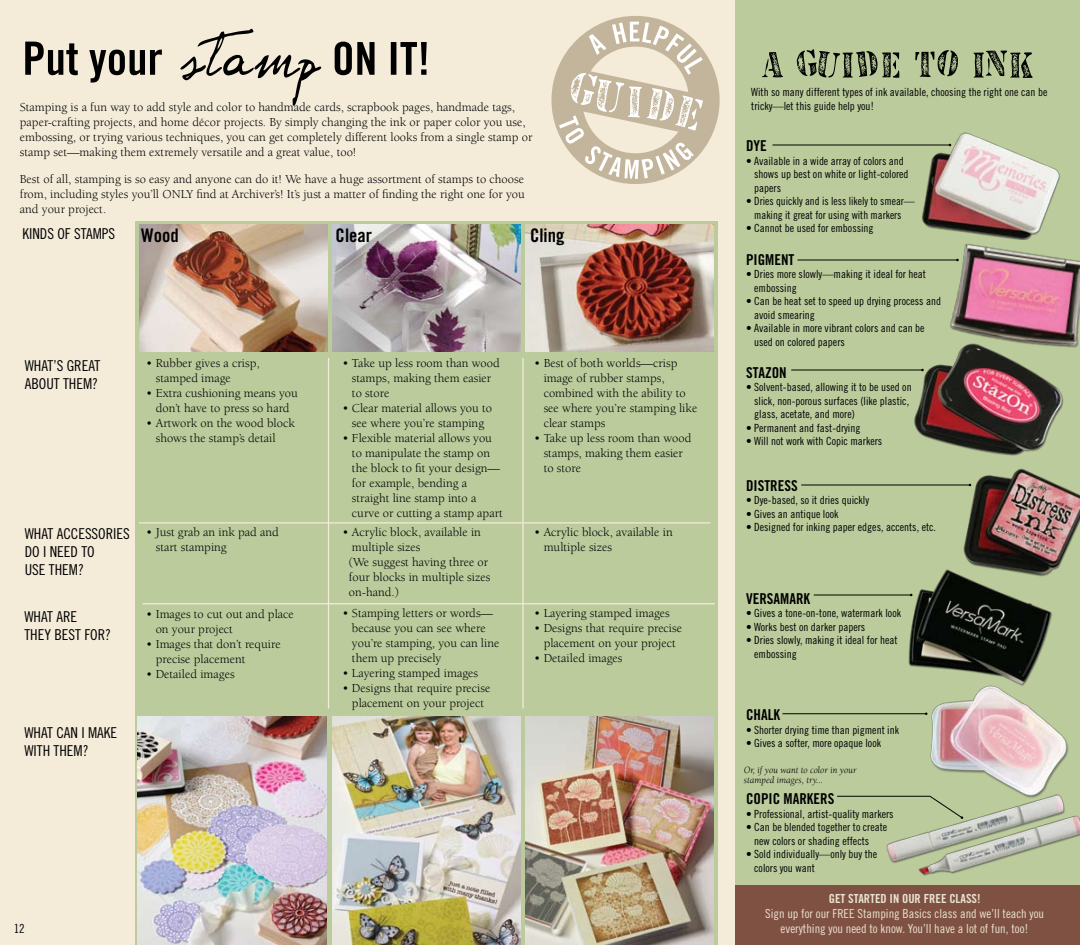
<style>
.page{position:relative;width:1080px;height:945px;background:#f4ebd9}
.page>*{position:absolute;margin:0;border:0;box-sizing:border-box;transform-origin:0 0}
.t1{font:18.75px "Trade Gothic Bold Cond Twenty";color:#000}
.t2{font:15px/18px "Trade Gothic Cond Eighteen";color:#000;text-align:right}
.t3{font:15px "Trade Gothic Bold Cond Twenty";color:#000}
.t4{font:12.5px/15px "Berkeley";color:#000}
.t5{font:12.5px/15px "Trade Gothic Cond Eighteen";color:#e9e2d0;text-align:center}
.t6{font:12.5px "Trade Gothic Bold Cond Twenty";color:#e9e2d0}
.t7{font:12.5px "Trade Gothic Cond Eighteen";color:#000}
.t8{font:11.25px/13.5px "Trade Gothic Cond Eighteen";color:#000}
.t9{font:italic 9.75px/10px "Berkeley";color:#000}
</style>
<div class="page">
<div style="left:736px;top:0;width:344px;height:945px;background:#bbcb9c"></div>
<svg style="left:25px;top:29px;width:402px;height:77px"></svg>
<svg style="left:762px;top:49px;width:271px;height:29px"></svg>
<img style="left:917px;top:132px;width:143px;height:103px">
<img style="left:940px;top:235px;width:140px;height:113px">
<img style="left:909px;top:340px;width:157px;height:116px">
<img style="left:950px;top:468px;width:130px;height:101px">
<img style="left:897px;top:564px;width:160px;height:114px">
<img style="left:923px;top:678px;width:146px;height:114px">
<img style="left:840px;top:792px;width:240px;height:84px">
<div style="left:135px;top:221px;width:583px;height:724px;background:#bbcb9c"></div>
<hr style="left:139px;top:522px;width:571px;height:2px;background:#f5ecdb">
<hr style="left:142px;top:603px;width:573px;height:1px;background:#f5ecdb">
<div style="left:735px;top:886px;width:345px;height:59px;background:#7f5142"></div>
<img style="left:140px;top:224px;width:188px;height:127px">
<img style="left:332px;top:224px;width:189px;height:127px">
<img style="left:525px;top:224px;width:189px;height:127px">
<img style="left:332px;top:717px;width:189px;height:228px">
<img style="left:138px;top:717px;width:188px;height:228px">
<img style="left:525px;top:717px;width:189px;height:228px">
<hr style="left:328px;top:358px;width:1px;height:351px;background:#f5ecdb">
<hr style="left:522px;top:358px;width:2px;height:351px;background:#f5ecdb">
<hr style="left:772px;top:145px;width:178px;height:1px;background:#000">
<hr style="left:798px;top:260px;width:160px;height:1px;background:#000">
<hr style="left:791px;top:370px;width:131px;height:1px;background:#000">
<hr style="left:801px;top:485px;width:169px;height:1px;background:#000">
<hr style="left:814px;top:595px;width:97px;height:1px;background:#000">
<hr style="left:782px;top:713px;width:144px;height:1px;background:#000">
<svg style="left:837px;top:796px;width:126px;height:23px"></svg>
<svg style="left:551px;top:12px;width:185px;height:171px"></svg>
<p class="t4" style="left:20px;top:100px;width:514px">Stamping is a fun way to add style and color to handmade cards, scrapbook pages, handmade tags, paper-crafting projects, and home décor projects. By simply changing the ink or paper color you use, embossing, or trying various techniques, you can get completely different looks from a single stamp or stamp set—making them extremely versatile and a great value, too!</p>
<p class="t4" style="left:20px;top:172px;width:506px;text-align:justify">Best of all, stamping is so easy and anyone can do it! We have a huge assortment of stamps to choose from, including styles you’ll ONLY find at Archiver’s! It’s just a matter of finding the right one for you and your project.</p>
<p class="t2" style="left:22px;top:225px;width:8px">kinds</p>
<p class="t2" style="left:57px;top:225px;width:25px">of stamps</p>
<h1 class="t1" style="left:141px;top:224px;width:39px">WOOD</h1>
<h1 class="t1" style="left:336px;top:224px;width:38px">CLEAR</h1>
<h1 class="t1" style="left:530px;top:224px;width:36px">CLING</h1>
<p class="t2" style="left:25px;top:356px;width:50px">’s great aboutthem</p>
<p class="t2" style="left:25px;top:356px;width:9px">what</p>
<p class="t2" style="left:92px;top:374px;width:7px">?</p>
<p class="t2" style="left:25px;top:525px;width:9px">what</p>
<p class="t2" style="left:57px;top:525px;width:8px">accessories</p>
<p class="t2" style="left:25px;top:543px;width:33px">do ineed</p>
<p class="t2" style="left:81px;top:543px;width:8px">to</p>
<p class="t2" style="left:25px;top:561px;width:33px">use them</p>
<p class="t2" style="left:78px;top:561px;width:7px">?</p>
<p class="t2" style="left:24px;top:608px;width:9px">what</p>
<p class="t2" style="left:56px;top:608px;width:8px">are</p>
<p class="t2" style="left:24px;top:626px;width:8px">they</p>
<p class="t2" style="left:54px;top:626px;width:8px">best</p>
<p class="t2" style="left:84px;top:626px;width:28px">for ?</p>
<p class="t2" style="left:24px;top:723px;width:9px">what</p>
<p class="t2" style="left:56px;top:723px;width:40px">can imake</p>
<p class="t2" style="left:24px;top:741px;width:8px">with</p>
<p class="t2" style="left:54px;top:741px;width:9px">them</p>
<p class="t2" style="left:83px;top:741px;width:7px">?</p>
<p class="t4" style="left:156px;top:356px;width:105px;text-indent:-9px">• Rubber gives a crisp, stamped image</p>
<p class="t4" style="left:146px;top:386px;width:153px;text-align:center">• Extra cushioning means you don’t have to press so hard</p>
<p class="t4" style="left:156px;top:416px;width:141px;text-indent:-9px">• Artwork on the wood block shows the stamp’s detail</p>
<p class="t4" style="left:352px;top:356px;width:149px;text-indent:-9px">• Take up less room than wood stamps, making them easier to store</p>
<p class="t4" style="left:342px;top:401px;width:151px;text-align:center">• Clear material allows you to see where you’re stamping</p>
<p class="t4" style="left:352px;top:431px;width:152px;text-indent:-9px">• Flexible material allows you to manipulate the stamp on the block to fit your design— for example, bending a straight line stamp into a curve or cutting a stamp apart</p>
<p class="t4" style="left:544px;top:356px;width:155px;text-indent:-9px">• Best of both worlds—crisp image of rubber stamps, combined with the ability to see where you’re stamping like clear stamps</p>
<p class="t4" style="left:544px;top:431px;width:149px;text-indent:-9px">• Take up less room than wood stamps, making them easier to store</p>
<p class="t4" style="left:156px;top:525px;width:125px;text-indent:-9px">• Just grab an ink pad and start stamping</p>
<p class="t4" style="left:349px;top:525px;width:143px;text-indent:-6px">• Acrylic block, available in multiple sizes<br>(We suggest having three or four blocks in multiple sizes on-hand.)</p>
<p class="t4" style="left:544px;top:525px;width:131px;text-indent:-9px">• Acrylic block, available in multiple sizes</p>
<p class="t4" style="left:156px;top:607px;width:140px;text-indent:-9px">• Images to cut out and place on your project</p>
<p class="t4" style="left:156px;top:637px;width:126px;text-indent:-9px">• Images that don’t require precise placement</p>
<p class="t4" style="left:146px;top:667px;width:90px">• Detailed images</p>
<p class="t4" style="left:534px;top:605px;width:137px">• Layering stamped images</p>
<p class="t4" style="left:534px;top:620px;width:149px;text-align:center">• Designs that require precise placement on your project</p>
<p class="t4" style="left:534px;top:650px;width:90px">• Detailed images</p>
<p class="t4" style="left:352px;top:606px;width:149px;text-indent:-9px">• Stamping letters or words— because you can see where you’re stamping, you can line them up precisely</p>
<p class="t4" style="left:342px;top:666px;width:137px">• Layering stamped images</p>
<p class="t4" style="left:342px;top:681px;width:149px;text-align:center">• Designs that require precise placement on your project</p>
<p class="t7" style="left:14px;top:921px;width:13px">12</p>
<p class="t8" style="left:751px;top:86px;width:298px">With so many different types of ink available, choosing the right one can be tricky—let this guide help you!</p>
<p class="t3" style="left:746px;top:137px;width:8px">DYE</p>
<p class="t8" style="left:754px;top:154px;width:156px;text-indent:-8px">• Available in a wide array of colors and shows up best on white or light-colored papers</p>
<p class="t8" style="left:746px;top:195px;width:170px;text-align:center">• Dries quickly and is less likely to smear— making it great for using with markers</p>
<p class="t8" style="left:746px;top:222px;width:129px">• Cannot be used for embossing</p>
<p class="t3" style="left:746px;top:250px;width:8px">PIGMENT</p>
<p class="t8" style="left:754px;top:267px;width:173px;text-indent:-8px">• Dries more slowly—making it ideal for heat embossing</p>
<p class="t8" style="left:754px;top:294px;width:188px;text-indent:-8px">• Can be heat set to speed up drying process and avoid smearing</p>
<p class="t8" style="left:754px;top:321px;width:172px;text-indent:-8px">• Available in more vibrant colors and can be used on colored papers</p>
<p class="t3" style="left:746px;top:363px;width:34px">STAZON</p>
<p class="t8" style="left:754px;top:380px;width:159px;text-indent:-8px">• Solvent-based, allowing it to be used on slick, non-porous surfaces (like plastic, glass, acetate, and more)</p>
<p class="t8" style="left:746px;top:421px;width:116px">• Permanent and fast-drying</p>
<p class="t8" style="left:746px;top:434px;width:138px">• Will not work with Copic markers</p>
<p class="t3" style="left:746px;top:476px;width:8px">DISTRESS</p>
<p class="t8" style="left:746px;top:493px;width:125px">• Dye-based, so it dries quickly</p>
<p class="t8" style="left:746px;top:507px;width:94px">• Gives an antique look</p>
<p class="t8" style="left:746px;top:520px;width:191px">• Designed for inking paper edges, accents, etc.</p>
<p class="t3" style="left:746px;top:589px;width:9px">VERSAMARK</p>
<p class="t8" style="left:746px;top:607px;width:156px">• Gives a tone-on-tone, watermark look</p>
<p class="t8" style="left:746px;top:620px;width:121px">• Works best on darker papers</p>
<p class="t8" style="left:754px;top:634px;width:145px;text-indent:-8px">• Dries slowly, making it ideal for heat embossing</p>
<p class="t3" style="left:746px;top:706px;width:8px">CHALK</p>
<p class="t8" style="left:746px;top:723px;width:155px">• Shorter drying time than pigment ink</p>
<p class="t8" style="left:746px;top:736px;width:136px">• Gives a softer, more opaque look</p>
<p class="t9" style="left:744px;top:765px;width:114px">Or, if you want to color in your stamped images, try...</p>
<p class="t3" style="left:746px;top:790px;width:8px">COPIC</p>
<p class="t3" style="left:784px;top:790px;width:9px">MARKERS</p>
<p class="t8" style="left:746px;top:807px;width:149px">• Professional, artist-quality markers</p>
<p class="t8" style="left:754px;top:820px;width:135px;text-indent:-8px">• Can be blended together to create new colors or shading effects</p>
<p class="t8" style="left:754px;top:847px;width:125px;text-indent:-8px">• Sold individually—only buy the colors you want</p>
<p class="t6" style="left:829px;top:891px;width:26px">GET STARTED</p>
<p class="t6" style="left:890px;top:891px;width:67px">IN OUR FREE CLASS</p>
<p class="t6" style="left:977px;top:891px;width:5px">!</p>
<p class="t5" style="left:765px;top:906px;width:281px">Sign up for our FREE Stamping Basics class and we’ll teach you everything you need to know. You’ll have a lot of fun, too!</p>
</div>
